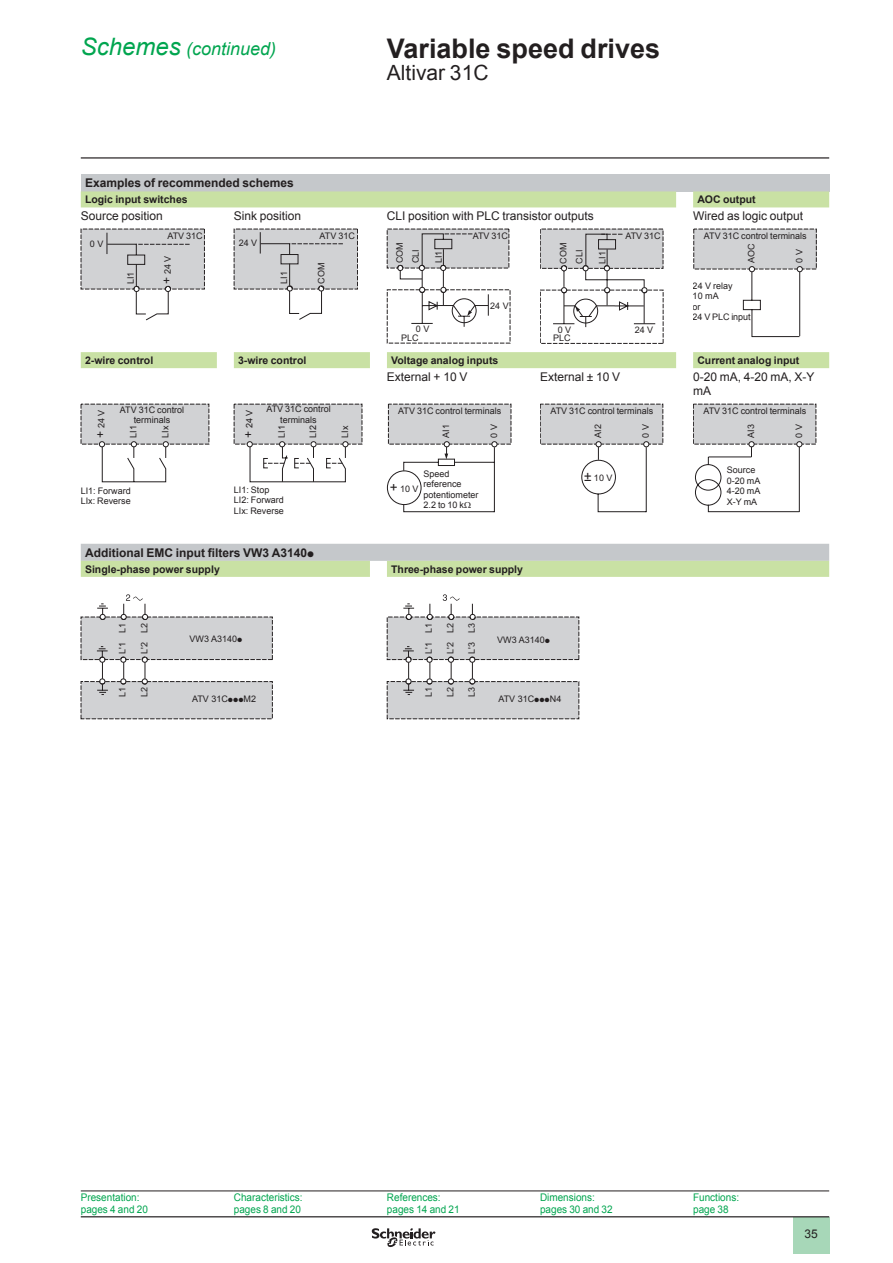
<style>
.page{position:relative;width:893px;height:1263px;background:#fff}
.page>*{position:absolute;margin:0;border:0;box-sizing:border-box;transform-origin:0 0}
.t1{font:700 27px "Arial";color:#231f20}
.t2{font:21px "Arial";color:#231f20}
.t3{font:italic 18px "Arial";color:#00a54f}
.t4{font:12px/14.4px "Arial";color:#231f20}
.t5{font:700 12px "Arial";color:#231f20}
.t6{font:700 10.5px "Arial";color:#231f20}
.t7{font:10.5px/12px "Arial";color:#00a54f;scale:.95 1}
.t8{font:9px/10.5px "Arial";color:#231f20}
.s1{font-size:24px}
.s2{font-size:12px}
.s3{font-size:13.5px}
.s4{font-family:"Graph Schneider";font-weight:400}
.s5{font-family:"Graph Schneider"}
</style>
<div class="page">
<hr style="left:81px;top:157px;width:748px;height:2px;background:#231f20">
<div style="left:793px;top:1217px;width:36px;height:37px;background:#a7d7b8"></div>
<hr style="left:81px;top:1216px;width:748px;height:1px;background:#231f20">
<svg style="left:372px;top:1228px;width:63px;height:20px"></svg>
<div style="left:81px;top:174px;width:748px;height:17px;background:#c5c8cb"></div>
<svg style="left:81px;top:191px;width:748px;height:177px"></svg>
<svg style="left:81px;top:229px;width:124px;height:91px"></svg>
<svg style="left:234px;top:229px;width:124px;height:91px"></svg>
<svg style="left:387px;top:229px;width:123px;height:114px"></svg>
<svg style="left:540px;top:229px;width:123px;height:115px"></svg>
<div style="left:694px;top:229px;width:122px;height:40px;background:#d1d2d4"></div>
<svg style="left:742px;top:266px;width:61px;height:71px"></svg>
<div style="left:81px;top:404px;width:128px;height:40px;background:#d1d2d4"></div>
<svg style="left:99px;top:441px;width:70px;height:41px"></svg>
<div style="left:234px;top:404px;width:128px;height:40px;background:#d1d2d4"></div>
<svg style="left:247px;top:441px;width:101px;height:41px"></svg>
<div style="left:388px;top:404px;width:123px;height:40px;background:#d1d2d4"></div>
<div style="left:540px;top:404px;width:123px;height:40px;background:#d1d2d4"></div>
<svg style="left:581px;top:441px;width:68px;height:71px"></svg>
<div style="left:693px;top:404px;width:123px;height:40px;background:#d1d2d4"></div>
<svg style="left:694px;top:441px;width:109px;height:71px"></svg>
<svg style="left:81px;top:544px;width:748px;height:33px;background:#c7d4b9"></svg>
<svg style="left:81px;top:594px;width:192px;height:125px"></svg>
<svg style="left:387px;top:594px;width:192px;height:125px"></svg>
<hr style="left:693px;top:1191px;width:136px;height:1px;background:#231f20">
<hr style="left:81px;top:1191px;width:153px;height:1px;background:#231f20">
<hr style="left:234px;top:1191px;width:153px;height:1px;background:#231f20">
<hr style="left:387px;top:1191px;width:153px;height:1px;background:#231f20">
<hr style="left:540px;top:1191px;width:153px;height:1px;background:#231f20">
<svg style="left:387px;top:441px;width:110px;height:71px"></svg>
<h3 class="t3" style="left:81px;top:37px;width:197px"><span class="s1">Schemes</span> (continued)</h3>
<h1 class="t1" style="left:387px;top:30px;width:275px">Variable speed drives</h1>
<h2 class="t2" style="left:387px;top:59px;width:103px">Altivar 31C</h2>
<h3 class="t5" style="left:85px;top:175px;width:210px">Examples of recommended schemes</h3>
<p class="t6" style="left:85px;top:193px;width:104px">Logic input switches</p>
<p class="t6" style="left:697px;top:193px;width:60px">AOC output</p>
<h3 class="t4" style="left:81px;top:209px;width:84px">Source position</h3>
<h3 class="t4" style="left:234px;top:209px;width:69px">Sink position</h3>
<h3 class="t4" style="left:387px;top:209px;width:208px">CLI position with PLC transistor outputs</h3>
<h3 class="t4" style="left:693px;top:209px;width:112px">Wired as logic output</h3>
<p class="t8" style="left:162px;top:284px;width:30px;rotate:-90deg"><span class="s2">+</span> 24 V</p>
<p class="t8" style="left:625px;top:230px;width:37px">ATV 31 C</p>
<p class="t8" style="left:473px;top:230px;width:37px">ATV 31 C</p>
<p class="t8" style="left:320px;top:230px;width:37px">ATV 31 C</p>
<p class="t8" style="left:704px;top:231px;width:104px">ATV 31 C control terminals</p>
<p class="t8" style="left:167px;top:231px;width:37px">ATV 31 C</p>
<p class="t8" style="left:239px;top:238px;width:20px">24 V</p>
<p class="t8" style="left:90px;top:239px;width:15px">0 V</p>
<p class="t8" style="left:392px;top:263px;width:22px;line-height:16px;rotate:-90deg">COM<br>CLI</p>
<p class="t8" style="left:434px;top:263px;width:14px;rotate:-90deg">LI1</p>
<p class="t8" style="left:556px;top:264px;width:22px;line-height:16px;rotate:-90deg">COM<br>CLI</p>
<p class="t8" style="left:597px;top:264px;width:14px;rotate:-90deg">LI1</p>
<p class="t8" style="left:746px;top:263px;width:21px;rotate:-90deg">AOC</p>
<p class="t8" style="left:794px;top:263px;width:15px;rotate:-90deg">0 V</p>
<p class="t8" style="left:316px;top:284px;width:22px;rotate:-90deg">COM</p>
<p class="t8" style="left:279px;top:284px;width:14px;rotate:-90deg">LI1</p>
<p class="t8" style="left:126px;top:284px;width:14px;rotate:-90deg">LI1</p>
<p class="t8" style="left:693px;top:280px;width:59px">24 V relay<br>10mA<br>or<br>24 V PLC input</p>
<p class="t8" style="left:490px;top:300px;width:20px">24 V</p>
<p class="t8" style="left:416px;top:324px;width:15px">0 V</p>
<p class="t8" style="left:401px;top:332px;width:19px">PLC</p>
<p class="t8" style="left:558px;top:324px;width:15px">0 V</p>
<p class="t8" style="left:635px;top:324px;width:20px">24 V</p>
<p class="t8" style="left:553px;top:332px;width:19px">PLC</p>
<p class="t6" style="left:85px;top:353px;width:70px">2-wire control</p>
<p class="t6" style="left:238px;top:353px;width:70px">3-wire control</p>
<p class="t6" style="left:391px;top:353px;width:109px">Voltage analog inputs</p>
<p class="t6" style="left:697px;top:353px;width:104px">Current analog input</p>
<h3 class="t4" style="left:387px;top:370px;width:82px">External + 10 V</h3>
<h3 class="t4" style="left:540px;top:370px;width:81px">External ± 10 V</h3>
<h3 class="t4" style="left:693px;top:370px;width:123px">0-20 mA, 4-20 mA, X-Y mA</h3>
<h3 class="t4" style="left:93px;top:438px;width:9px;rotate:-90deg">+</h3>
<p class="t8" style="left:128px;top:438px;width:14px;rotate:-90deg">LI1</p>
<p class="t8" style="left:266px;top:404px;width:66px;text-align:center">ATV 31 C control terminals</p>
<p class="t8" style="left:120px;top:404px;width:66px;text-align:center">ATV 31 C control terminals</p>
<p class="t8" style="left:703px;top:405px;width:104px">ATV 31 C control terminals</p>
<p class="t8" style="left:550px;top:405px;width:104px">ATV 31 C control terminals</p>
<p class="t8" style="left:398px;top:406px;width:104px">ATV 31 C control terminals</p>
<p class="t8" style="left:244px;top:431px;width:23px;rotate:-90deg">. 4.V</p>
<p class="t8" style="left:96px;top:428px;width:20px;rotate:-90deg">24 V</p>
<p class="t8" style="left:441px;top:438px;width:15px;rotate:-90deg">AI1</p>
<p class="t8" style="left:489px;top:438px;width:15px;rotate:-90deg">0 V</p>
<p class="t8" style="left:593px;top:438px;width:15px;rotate:-90deg">AI2</p>
<p class="t8" style="left:641px;top:438px;width:15px;rotate:-90deg">0 V</p>
<p class="t8" style="left:584px;top:473px;width:30px"><span class="s3">±</span> 10 V</p>
<p class="t8" style="left:746px;top:438px;width:15px;rotate:-90deg">AI3</p>
<p class="t8" style="left:794px;top:438px;width:15px;rotate:-90deg">0 V</p>
<p class="t8" style="left:727px;top:465px;width:35px">Source<br>0-20 mA<br>4-20 mA<br>X-Y mA</p>
<p class="t8" style="left:340px;top:438px;width:14px;rotate:-90deg">LIx</p>
<p class="t8" style="left:160px;top:438px;width:14px;rotate:-90deg">LIx</p>
<h3 class="t4" style="left:241px;top:438px;width:9px;rotate:-90deg">+</h3>
<p class="t8" style="left:276px;top:438px;width:9px;rotate:-90deg">LI</p>
<p class="t8" style="left:308px;top:438px;width:9px;rotate:-90deg">LI</p>
<p class="t8" style="left:423px;top:469px;width:57px">Speed reference potentiometer<br>2.2</p>
<p class="t8" style="left:390px;top:483px;width:30px"><span class="s3">+</span> 10 V</p>
<p class="t8" style="left:234px;top:484px;width:52px">LI1 : Stop<br>LI2: Forward<br>LIx: Reverse</p>
<p class="t8" style="left:81px;top:485px;width:52px">LI1 : Forward<br>LIx: Reverse</p>
<p class="t8" style="left:438px;top:500px;width:28px">to 10k</p>
<h3 class="t5" style="left:85px;top:544px;width:231px">Additional EMC input filters VW3 A3140<span class="s4">p</span></h3>
<p class="t6" style="left:85px;top:562px;width:136px">Single-phase power supply</p>
<p class="t6" style="left:391px;top:562px;width:133px">Three-phase power supply</p>
<p class="t8" style="left:117px;top:633px;width:12px;rotate:-90deg">L1</p>
<p class="t8" style="left:139px;top:633px;width:12px;rotate:-90deg">L2</p>
<p class="t8" style="left:423px;top:633px;width:12px;rotate:-90deg">L1</p>
<p class="t8" style="left:445px;top:633px;width:12px;rotate:-90deg">L2</p>
<p class="t8" style="left:466px;top:633px;width:12px;rotate:-90deg">L3</p>
<p class="t8" style="left:117px;top:654px;width:13px;rotate:-90deg">L'1</p>
<p class="t8" style="left:139px;top:654px;width:13px;rotate:-90deg">L'2</p>
<p class="t8" style="left:190px;top:634px;width:54px">VW3 A3140<span class="s5">p</span></p>
<p class="t8" style="left:423px;top:654px;width:13px;rotate:-90deg">L'1</p>
<p class="t8" style="left:445px;top:654px;width:13px;rotate:-90deg">L'2</p>
<p class="t8" style="left:466px;top:654px;width:13px;rotate:-90deg">L'3</p>
<p class="t8" style="left:497px;top:635px;width:54px">VW3 A3140<span class="s5">p</span></p>
<p class="t8" style="left:117px;top:697px;width:12px;rotate:-90deg">L1</p>
<p class="t8" style="left:139px;top:697px;width:12px;rotate:-90deg">L2</p>
<p class="t8" style="left:192px;top:693px;width:65px">ATV 31 C<span class="s5">ppp</span>M2</p>
<p class="t8" style="left:423px;top:697px;width:12px;rotate:-90deg">L1</p>
<p class="t8" style="left:445px;top:697px;width:12px;rotate:-90deg">L2</p>
<p class="t8" style="left:466px;top:697px;width:12px;rotate:-90deg">L3</p>
<p class="t8" style="left:498px;top:694px;width:65px">ATV 31 C<span class="s5">ppp</span>N4</p>
<p class="t7" style="left:81px;top:1191px;width:72px">Presentation: pages 4 and 20</p>
<p class="t7" style="left:234px;top:1191px;width:74px">Characteristics: pages 8 and 20</p>
<p class="t7" style="left:387px;top:1191px;width:68px">References: pages 1 4 and 21</p>
<p class="t7" style="left:540px;top:1191px;width:77px">Dimensions: pages 30 and 32</p>
<p class="t7" style="left:693px;top:1191px;width:50px">Functions: page 38</p>
<h3 class="t4" style="left:804px;top:1227px;width:15px">35</h3>
</div>
